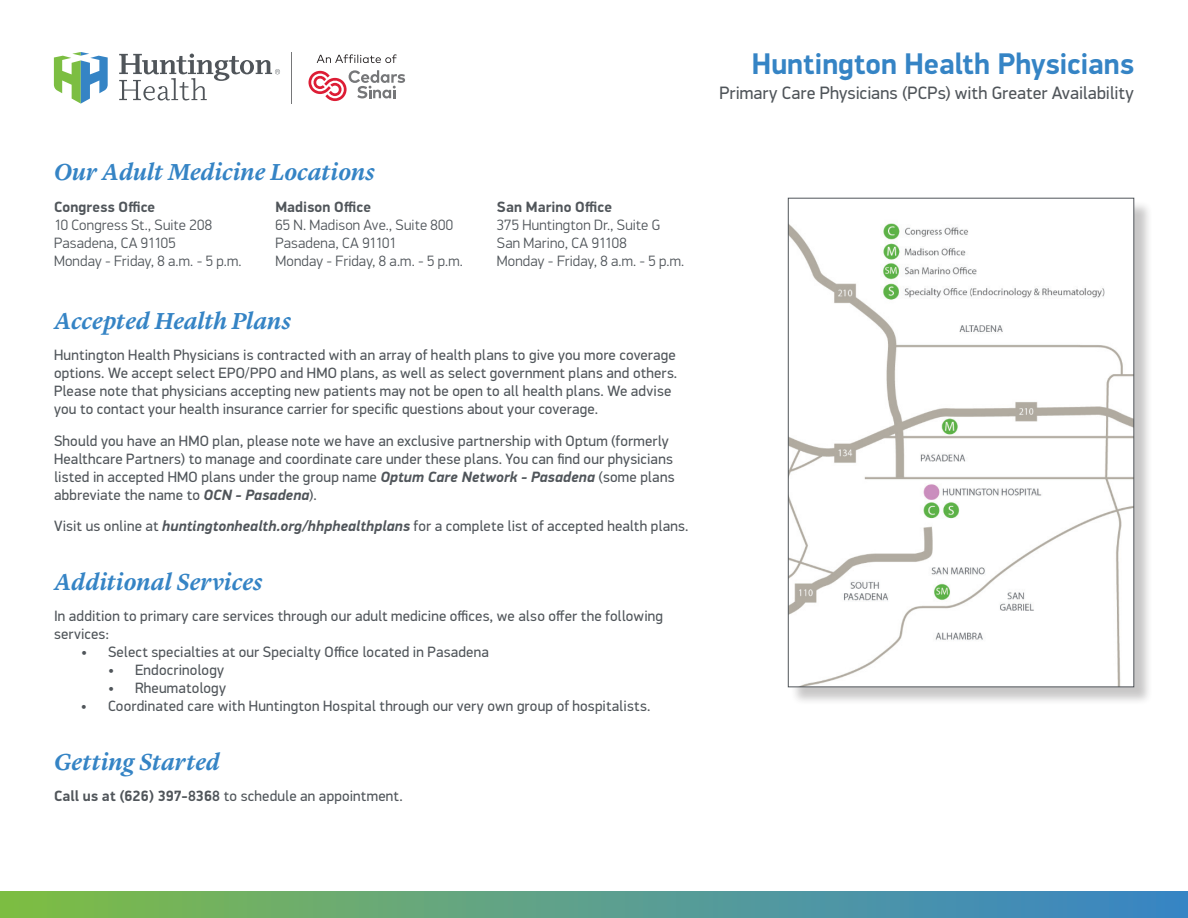
<style>
.page{position:relative;width:1188px;height:918px;background:#fff}
.page>*{position:absolute;margin:0;border:0;box-sizing:border-box;transform-origin:0 0}
.t1{font:700 30px "PFDIN Display Pro";color:#3584c5}
.t2{font:italic 600 24px "Lyon Text";letter-spacing:-.005em;color:#3584c5}
.t3{font:18px "PFDIN Display Pro";letter-spacing:.005em;color:#50555a}
.t4{font:15px/18px "PFDIN Display Pro";letter-spacing:.015em;color:#50555a}
.t5{font:300 15px/18px "PFDIN Display Pro";letter-spacing:.01em;color:#50555a}
.t6{font:700 15px "PFDIN Display Pro";letter-spacing:.01em;color:#50555a}
.s1{font-weight:700;font-style:italic}
.s2{font-weight:700}
</style>
<div class="page">
<div style="left:0;top:891px;width:1188px;height:27px;background:linear-gradient(to right,#7fbc49,#3884cb)"></div>
<svg style="left:54px;top:52px;width:54px;height:52px"></svg>
<svg style="left:119px;top:54px;width:161px;height:46px"></svg>
<svg style="left:309px;top:70px;width:96px;height:31px"></svg>
<svg style="left:317px;top:54px;width:80px;height:9px"></svg>
<hr style="left:291px;top:52px;width:1px;height:52px;background:#767779">
<div style="left:790px;top:200px;width:363px;height:506px;background:#231f20;opacity:.25"></div>
<img style="left:790px;top:200px;width:342px;height:485px">
<h2 class="t2" style="left:54px;top:154px;width:322px">Our Adult Medicine Locations</h2>
<p class="t6" style="left:54px;top:197px;width:103px">Congress Office</p>
<p class="t5" style="left:54px;top:216px;width:189px">10 Congress St., Suite 208<br>Pasadena, CA 91105<br>Monday - Friday, 8 a.m. - 5 p.m.</p>
<p class="t6" style="left:275px;top:197px;width:97px">Madison Office</p>
<p class="t5" style="left:275px;top:216px;width:189px">65 N. Madison Ave., Suite 800<br>Pasadena, CA 91101<br>Monday - Friday, 8 a.m. - 5 p.m.</p>
<p class="t6" style="left:497px;top:197px;width:117px">San Marino Office</p>
<p class="t5" style="left:497px;top:216px;width:189px">375 Huntington Dr., Suite G<br>San Marino, CA 91108<br>Monday - Friday, 8 a.m. - 5 p.m.</p>
<h2 class="t2" style="left:54px;top:302px;width:238px">Accepted Health Plans</h2>
<p class="t4" style="left:54px;top:346px;width:625px">Huntington Health Physicians is contracted with an array of health plans to give you more coverage options. We accept select EPO/PPO and HMO plans, as well as select government plans and others.<br>Please note that physicians accepting new patients may not be open to all health plans. We advise you to contact your health insurance carrier for specific questions about your coverage.</p>
<p class="t4" style="left:54px;top:432px;width:622px">Should you have an HMO plan, please note we have an exclusive partnership with Optum (formerly Healthcare Partners) to manage and coordinate care under these plans. You can find our physicians listed in accepted HMO plans under the group name <span class="s1">Optum Care Network - Pasadena</span> (some plans abbreviate the name to <span class="s1">OCN - Pasadena</span>).</p>
<p class="t4" style="left:54px;top:517px;width:636px">Visit us online at <span class="s1">huntingtonhealth.org/hhphealthplans</span> for a complete list of accepted health plans.</p>
<h2 class="t2" style="left:54px;top:563px;width:210px">Additional Services</h2>
<p class="t4" style="left:54px;top:607px;width:611px">In addition to primary care services through our adult medicine offices, we also offer the following services:</p>
<p class="t4" style="left:81px;top:643px;width:409px">• Select specialties at our Specialty Office located in Pasadena</p>
<p class="t4" style="left:108px;top:661px;width:118px">• Endocrinology</p>
<p class="t4" style="left:108px;top:679px;width:120px">• Rheumatology</p>
<p class="t4" style="left:81px;top:697px;width:571px">• Coordinated care with Huntington Hospital through our very own group of hospitalists.</p>
<h2 class="t2" style="left:54px;top:743px;width:168px">Getting Started</h2>
<p class="t4" style="left:54px;top:787px;width:350px"><span class="s2">Call us at (626) 397-8368</span> to schedule an appointment.</p>
<h1 class="t1" style="left:752px;top:45px;width:384px">Huntington Health Physicians</h1>
<p class="t3" style="left:719px;top:82px;width:416px">Primary Care Physicians (PCPs) with Greater Availability</p>
</div>
